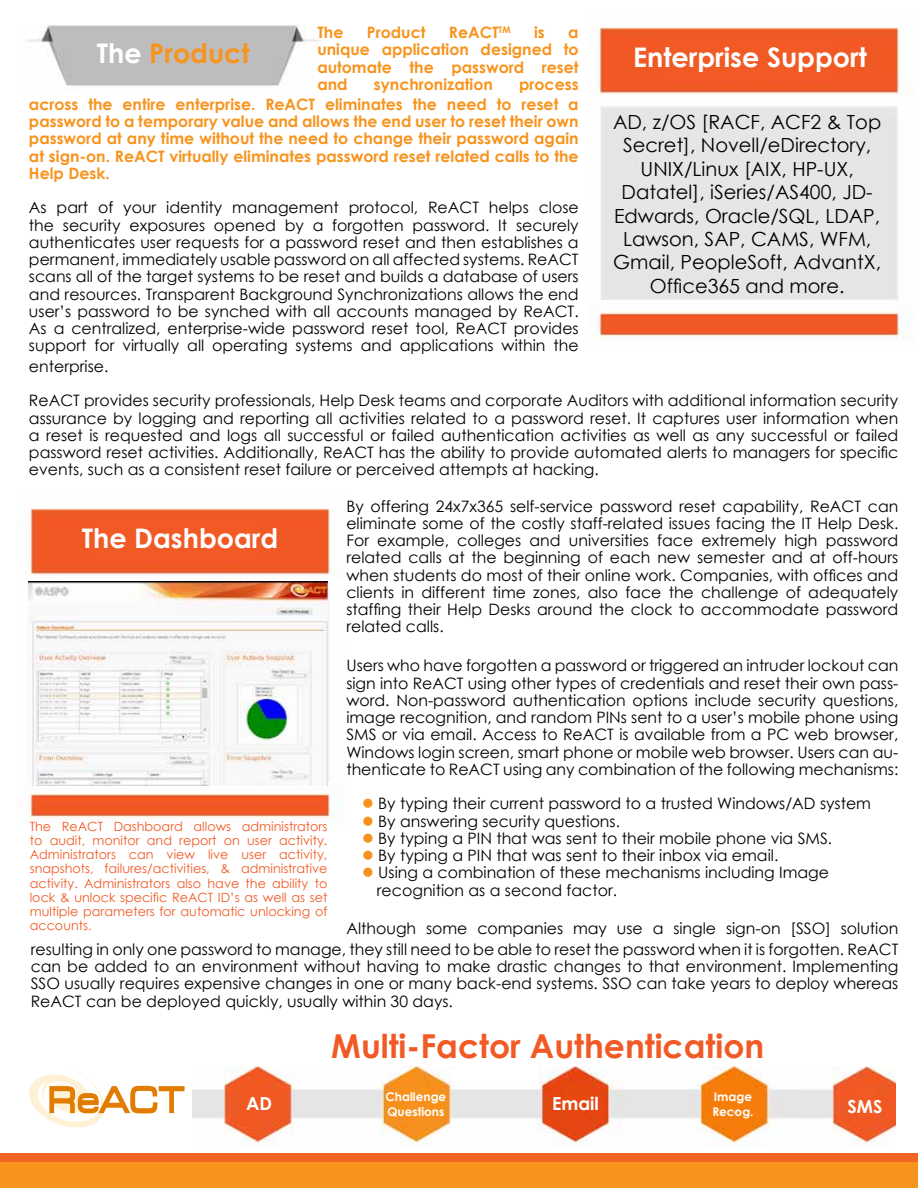
<style>
.page{position:relative;width:918px;height:1188px;background:#fff}
.page>*{position:absolute;margin:0;border:0;box-sizing:border-box;transform-origin:0 0}
.t1{font:700 33px "Century Gothic";color:#f15a25}
.t2{font:700 27px "Century Gothic";color:#fff}
.t3{font:700 27px "Century Gothic";color:#f7941e}
.t4{font:19.5px/23.4px "Century Gothic";color:#000;text-align:center}
.t5{font:700 18px "Century Gothic";color:#fff}
.t6{font:15.75px/17.2px "Century Gothic";color:#000;text-align:justify}
.t7{font:700 15.75px/17.2px "Century Gothic";color:#f7941e;text-align:justify}
.t8{font:12.75px/14.2px "Century Gothic";color:#f15a25;text-align:justify}
.t9{font:700 12px/14.4px "Century Gothic";color:#fff}
.s1{color:#fff}
.s2{color:#f9921c}
</style>
<div class="page">
<img style="left:0;top:1154px;width:918px;height:34px">
<img style="left:595px;top:27px;width:315px;height:314px">
<div style="left:662px;top:38px;width:171px;height:42px;background:#f15a25"></div>
<div style="left:637px;top:127px;width:226px;height:141px;background:#e6e6e6"></div>
<img style="left:192px;top:1066px;width:704px;height:82px">
<div style="left:455px;top:1058px;width:83px;height:27px;background:#fff"></div>
<div style="left:244px;top:1085px;width:31px;height:31px;background:#f05924;border-radius:50%"></div>
<div style="left:560px;top:1084px;width:31px;height:31px;background:#e74810;border-radius:50%"></div>
<div style="left:401px;top:1084px;width:30px;height:31px;background:#f6911d;border-radius:50%"></div>
<div style="left:717px;top:1081px;width:31px;height:31px;background:#f67d0a;border-radius:50%"></div>
<div style="left:848px;top:1085px;width:31px;height:31px;background:#f15a25;border-radius:50%"></div>
<img style="left:27px;top:25px;width:292px;height:61px">
<svg style="left:29px;top:1070px;width:156px;height:58px"></svg>
<img style="left:26px;top:508px;width:315px;height:314px">
<div style="left:92px;top:519px;width:171px;height:42px;background:#f15a25"></div>
<img style="left:29px;top:582px;width:298px;height:203px">
<h2 class="t3" style="left:97px;top:33px;width:154px"><span class="s1">The</span> Product</h2>
<p class="t7" style="left:317px;top:23px;width:28px">The</p>
<p class="t7" style="left:367px;top:23px;width:60px">Product</p>
<p class="t7" style="left:449px;top:23px;width:63px">ReACT<sup>TM</sup></p>
<p class="t7" style="left:534px;top:23px;width:12px">is</p>
<p class="t7" style="left:317px;top:23px;width:263px;text-indent:251px">a unique application designed to automate the password reset and</p>
<p class="t7" style="left:374px;top:75px;width:121px">synchronization</p>
<p class="t7" style="left:519px;top:75px;width:61px">process</p>
<p class="t7" style="left:29px;top:95px;width:551px">across the entire enterprise. ReACT eliminates the need to reset a password to a temporary value and allows the end user to reset their own password at any time without the need to change their password again at sign-on. ReACT virtually eliminates password reset related calls to the Help Desk.</p>
<p class="t6" style="left:29px;top:199px;width:551px">As part of your identity management protocol, ReACT helps close the security exposures opened by a forgotten password. It securely authenticates user requests for a password reset and then establishes a permanent, immediately usable password on all affected systems. ReACT scans all of the target systems to be reset and builds a database of users and resources. Transparent Background Synchronizations allows the end user’s password to be synched with all accounts managed by ReACT.<br>As a centralized, enterprise-wide password reset tool, ReACT provides support for virtually all operating systems and applications within the</p>
<h2 class="t2" style="left:633px;top:37px;width:235px">Enterprise Support</h2>
<p class="t4" style="left:613px;top:110px;width:270px">AD, z/OS [RACF, ACF2 &amp; Top<br>Secret], Novell/eDirectory,<br>UNIX/Linux [AIX, HP-UX,<br>Datatel], iSeries/AS400, JD-<br>Edwards, Oracle/SQL, LDAP,<br>Lawson, SAP, CAMS, WFM,<br>Gmail, PeopleSoft, AdvantX,<br>Office365 and more.</p>
<p class="t6" style="left:29px;top:349px;width:871px;line-height:34.5px">enterprise.<br>ReACT provides security professionals, Help Desk teams and corporate Auditors with additional information security</p>
<p class="t6" style="left:29px;top:409px;width:871px">assurance by logging and reporting all activities related to a password reset. It captures user information when a reset is requested and logs all successful or failed authentication activities as well as any successful or failed password reset activities. Additionally, ReACT has the ability to provide automated alerts to managers for specific events, such as a consistent reset failure or perceived attempts at hacking.</p>
<h2 class="t2" style="left:82px;top:518px;width:198px">The Dashboard</h2>
<p class="t8" style="left:30px;top:819px;width:299px">The ReACT Dashboard allows administrators to audit, monitor and report on user activity.<br>Administrators can view live user activity, snapshots, failures/activities, &amp; administrative activity. Administrators also have the ability to lock &amp; unlock specific ReACT ID’s as well as set multiple parameters for automatic unlocking of accounts.</p>
<p class="t6" style="left:346px;top:497px;width:554px">By offering 24x7x365 self-service password reset capability, ReACT can eliminate some of the costly staff-related issues facing the IT Help Desk.<br>For example, colleges and universities face extremely high password related calls at the beginning of each new semester and at off-hours when students do most of their online work. Companies, with offices and clients in different time zones, also face the challenge of adequately staffing their Help Desks around the clock to accommodate password related calls.</p>
<p class="t6" style="left:346px;top:657px;width:554px">Users who have forgotten a password or triggered an intruder lockout can sign into ReACT using other types of credentials and reset their own pass&shy;word. Non-password authentication options include security questions, image recognition, and random PINs sent to a user’s mobile phone using SMS or via email. Access to ReACT is available from a PC web browser, Windows login screen, smart phone or mobile web browser. Users can au&shy;thenticate to ReACT using any combination of the following mechanisms:</p>
<p class="t6" style="left:362px;top:795px;width:510px"><span class="s2">●</span> By typing their current password to a trusted Windows/AD system</p>
<p class="t6" style="left:362px;top:812px;width:259px"><span class="s2">●</span> By answering security questions.</p>
<p class="t6" style="left:362px;top:829px;width:472px"><span class="s2">●</span> By typing a PIN that was sent to their mobile phone via SMS.</p>
<p class="t6" style="left:362px;top:846px;width:418px"><span class="s2">●</span> By typing a PIN that was sent to their inbox via email.</p>
<p class="t6" style="left:377px;top:864px;width:454px;text-indent:-15px"><span class="s2">●</span> Using a combination of these mechanisms including Image recognition as a second factor.</p>
<p class="t6" style="left:346px;top:920px;width:554px">Although some companies may use a single sign-on [SSO] solution</p>
<p class="t6" style="left:31px;top:940px;width:869px">resulting in only one password to manage, they still need to be able to reset the password when it is forgotten. ReACT can be added to an environment without having to make drastic changes to that environment. Implementing SSO usually requires expensive changes in one or many back-end systems. SSO can take years to deploy whereas ReACT can be deployed quickly, usually within 30 days.</p>
<h1 class="t1" style="left:331px;top:1021px;width:434px">Multi-Factor Authentication</h1>
<p class="t5" style="left:246px;top:1089px;width:27px">AD</p>
<p class="t9" style="left:386px;top:1089px;width:62px">Challenge<br>Questions</p>
<p class="t9" style="left:712px;top:1089px;width:43px">Image<br>Recog.</p>
<p class="t5" style="left:552px;top:1089px;width:48px">Email</p>
<p class="t5" style="left:848px;top:1093px;width:36px">SMS</p>
</div>
